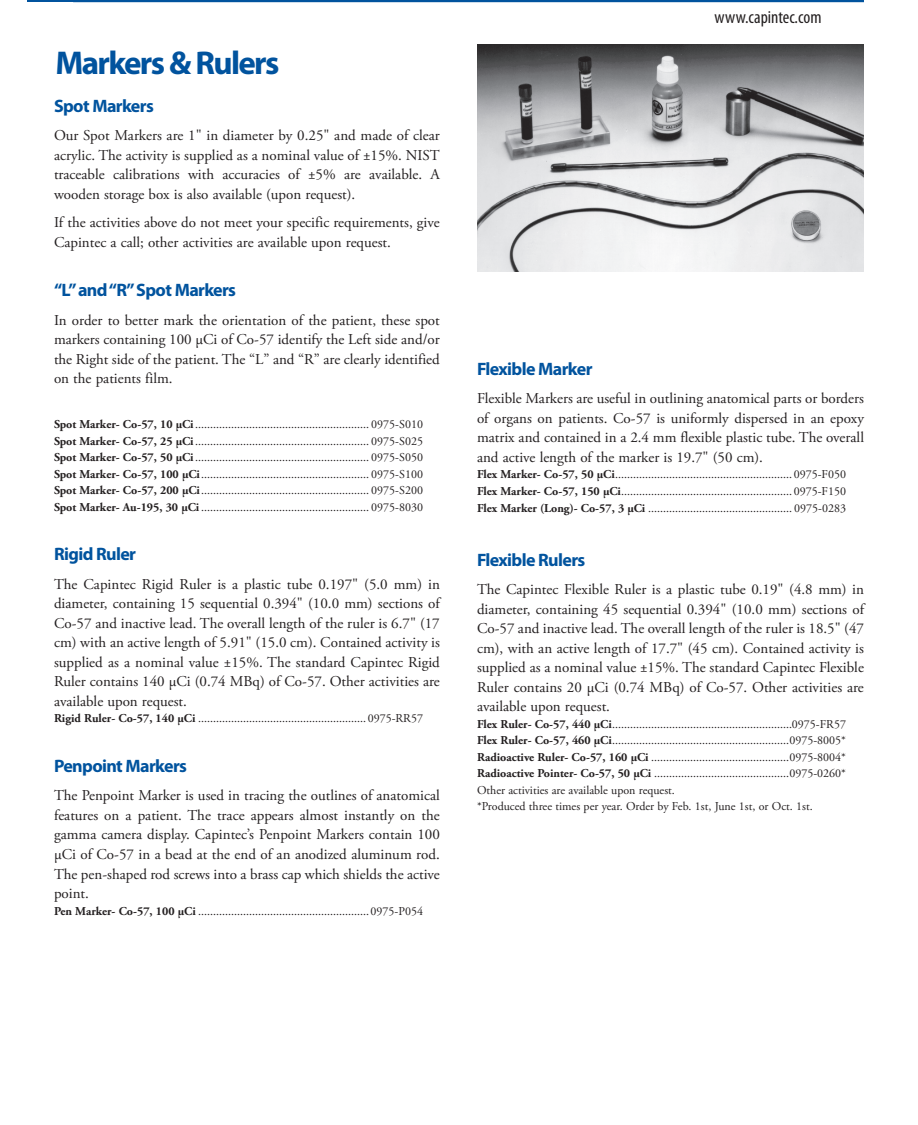
<style>
.page{position:relative;width:918px;height:1125px;background:#fff}
.page>*{position:absolute;margin:0;border:0;box-sizing:border-box;transform-origin:0 0}
.t1{font:700 33px "Myriad Pro";letter-spacing:-.05em;color:#01539e}
.t2{font:700 18px "Myriad Pro";letter-spacing:-.035em;color:#01539e}
.t3{font:condensed 18px "Myriad Pro";color:#231f20}
.t4{font:15px/19.5px "Adobe Garamond Pro";color:#231f20;text-align:justify}
.t5{font:12px/16.5px "Adobe Garamond Pro";color:#231f20;text-align:justify}
.s1{font-weight:700}
</style>
<div class="page">
<hr style="left:27px;top:0;width:55px;height:2px;background:#01539e">
<hr style="left:73px;top:0;width:791px;height:2px;background:#01539e">
<img style="left:477px;top:44px;width:386px;height:228px">
<h1 class="t1" style="left:56px;top:41px;width:226px">Markers &amp; Rulers</h1>
<p class="t2" style="left:54px;top:94px;width:101px">Spot Markers</p>
<p class="t4" style="left:54px;top:126px;width:387px">Our Spot Markers are 1" in diameter by 0.25" and made of clear acrylic. The activity is supplied as a nominal value of ±15%. NIST traceable calibrations with accuracies of ±5% are available. A wooden storage box is also available (upon request).</p>
<p class="t4" style="left:54px;top:213px;width:387px">If the activities above do not meet your specific requirements, give<br>Capintec a call; other activities are available upon request.</p>
<p class="t2" style="left:54px;top:278px;width:184px">“L” and “R” Spot Markers</p>
<p class="t4" style="left:54px;top:311px;width:387px">In order to better mark the orientation of the patient, these spot markers containing 100 µCi of Co-57 identify the Left side and/or the Right side of the patient. The “L” and “R” are clearly identified on the patients film.</p>
<p class="t5" style="left:54px;top:416px;width:370px"><span class="s1">Spot Marker- Co-57, 10 µCi</span>.......................................................... 0975-S010<br><span class="s1">Spot Marker- Co-57, 25 µCi</span>.......................................................... 0975-S025<br><span class="s1">Spot Marker- Co-57, 50 µCi</span>.......................................................... 0975-S050<br><span class="s1">Spot Marker- Co-57, 100 µCi</span>........................................................ 0975-S100<br><span class="s1">Spot Marker- Co-57, 200 µCi</span>........................................................ 0975-S200<br><span class="s1">Spot Marker- Au-195, 30 µCi</span>........................................................ 0975-8030</p>
<p class="t2" style="left:54px;top:542px;width:84px">Rigid Ruler</p>
<p class="t4" style="left:54px;top:574px;width:387px">The Capintec Rigid Ruler is a plastic tube 0.197" (5.0 mm) in diameter, containing 15 sequential 0.394" (10.0 mm) sections of Co-57 and inactive lead. The overall length of the ruler is 6.7" (17 cm) with an active length of 5.91" (15.0 cm). Contained activity is supplied as a nominal value ±15%. The standard Capintec Rigid Ruler contains 140 µCi (0.74 MBq) of Co-57. Other activities are available upon request.</p>
<p class="t5" style="left:54px;top:710px;width:370px"><span class="s1">Rigid Ruler- Co-57, 140 µCi</span> ........................................................ 0975-RR57</p>
<p class="t2" style="left:54px;top:754px;width:135px">Penpoint Markers</p>
<p class="t4" style="left:54px;top:786px;width:387px">The Penpoint Marker is used in tracing the outlines of anatomical features on a patient. The trace appears almost instantly on the gamma camera display. Capintec’s Penpoint Markers contain 100 µCi of Co-57 in a bead at the end of an anodized aluminum rod.<br>The pen-shaped rod screws into a brass cap which shields the active point.</p>
<p class="t5" style="left:54px;top:902px;width:370px"><span class="s1">Pen Marker- Co-57, 100 µCi</span> ......................................................... 0975-P054</p>
<p class="t3" style="left:715px;top:7px;width:108px">www.capintec.com</p>
<p class="t2" style="left:477px;top:357px;width:117px">Flexible Marker</p>
<p class="t4" style="left:477px;top:389px;width:389px">Flexible Markers are useful in outlining anatomical parts or borders of organs on patients. Co-57 is uniformly dispersed in an epoxy matrix and contained in a 2.4 mm flexible plastic tube. The overall and active length of the marker is 19.7" (50 cm).</p>
<p class="t5" style="left:477px;top:467px;width:371px"><span class="s1">Flex Marker- Co-57, 50 µCi</span>........................................................... 0975-F050<br><span class="s1">Flex Marker- Co-57, 150 µCi</span>......................................................... 0975-F150<br><span class="s1">Flex Marker (Long)- Co-57, 3 µCi</span> ................................................ 0975-0283</p>
<p class="t2" style="left:477px;top:547px;width:110px">Flexible Rulers</p>
<p class="t4" style="left:477px;top:580px;width:389px">The Capintec Flexible Ruler is a plastic tube 0.19" (4.8 mm) in diameter, containing 45 sequential 0.394" (10.0 mm) sections of Co-57 and inactive lead. The overall length of the ruler is 18.5" (47 cm), with an active length of 17.7" (45 cm). Contained activity is supplied as a nominal value ±15%. The standard Capintec Flexible Ruler contains 20 µCi (0.74 MBq) of Co-57. Other activities are available upon request.</p>
<p class="t5" style="left:477px;top:715px;width:370px;text-align:left"><span class="s1">Flex Ruler- Co-57, 440 µCi</span>............................................................0975-FR57<br><span class="s1">Flex Ruler- Co-57, 460 µCi</span>...........................................................0975-8005* <span class="s1">Radioactive Ruler- Co-57, 160 µCi</span> ..............................................0975-8004* <span class="s1">Radioactive Pointer- Co-57, 50 µCi</span> .............................................0975-0260* Other activities are available upon request.<br>*Produced three times per year. Order by Feb. 1st, June 1st, or Oct. 1st.</p>
</div>
